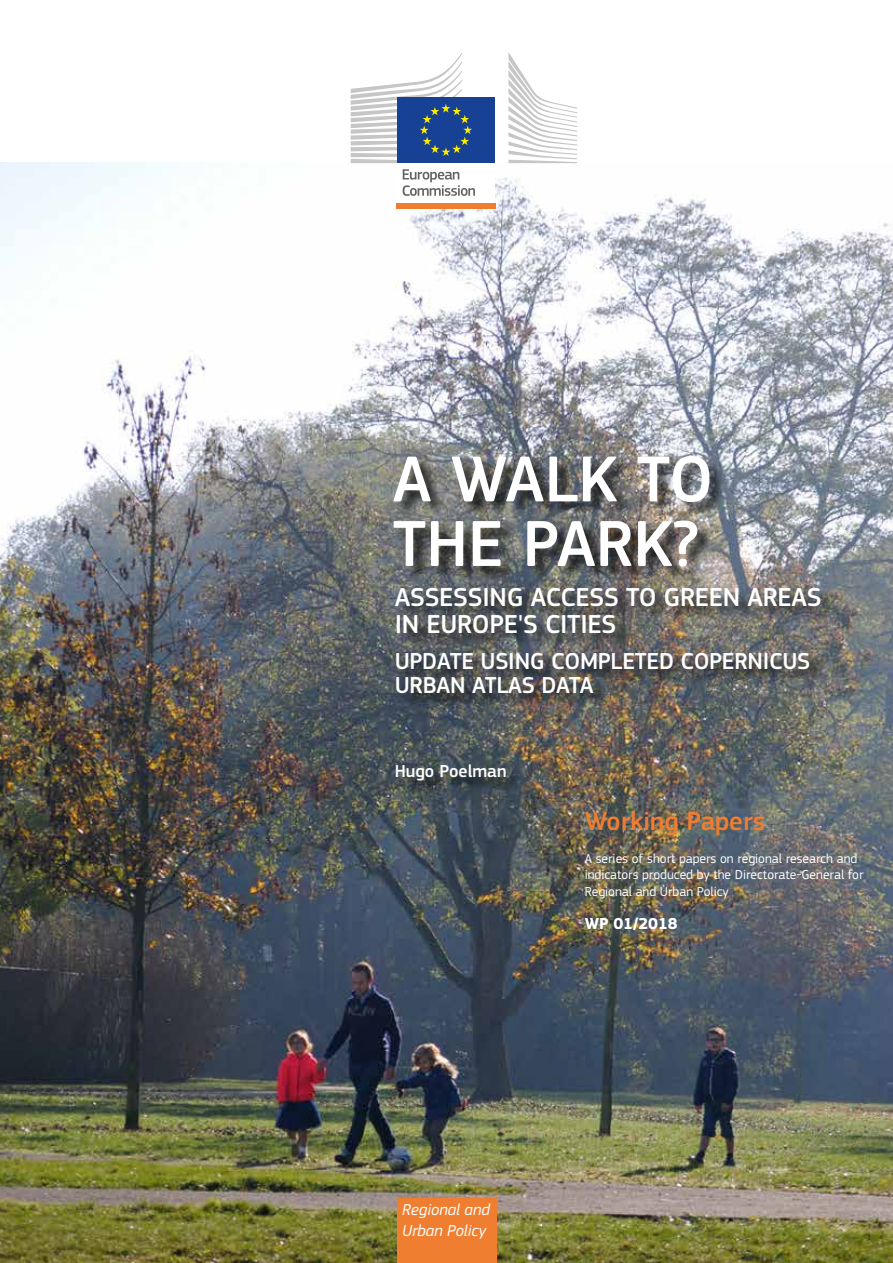
<style>
.page{position:relative;width:893px;height:1263px;background:#fff}
.page>*{position:absolute;margin:0;border:0;box-sizing:border-box;transform-origin:0 0}
.t1{font:500 67.5px/64.5px "EC Square Sans Pro";color:#fff}
.t2{font:500 27px/27px "EC Square Sans Pro";letter-spacing:-.01em;color:#fff}
.t3{font:500 27px "EC Square Sans Pro";color:#f07e31}
.t4{font:500 24px/24px "EC Square Sans Pro";letter-spacing:-.01em;color:#fff}
.t5{font:500 18px "EC Square Sans Pro";color:#fff}
.t6{font:italic 16.5px/21px "EC Square Sans Pro";color:#fff}
.t7{font:700 16.5px "EC Square Sans Pro";color:#fff}
.t8{font:13.5px/16.5px "EC Square Sans Pro";color:#fff}
</style>
<div class="page">
<img style="left:0;top:162px;width:893px;height:1101px">
<div style="left:397px;top:1198px;width:99px;height:65px;background:#f07e31"></div>
<div style="left:394px;top:456px;width:442px;height:340px;background:#000;opacity:.75"></div>
<div style="left:397px;top:161px;width:98px;height:44px;background:#fff"></div>
<div style="left:397px;top:98px;width:98px;height:65px;background:#164194"></div>
<svg style="left:351px;top:53px;width:121px;height:110px"></svg>
<svg style="left:508px;top:52px;width:69px;height:111px"></svg>
<svg style="left:403px;top:169px;width:72px;height:27px"></svg>
<div style="left:397px;top:203px;width:99px;height:6px;background:#f07e31"></div>
<h1 class="t1" style="left:393px;top:448px;width:322px">A WALK TO<br>THE PARK?</h1>
<h2 class="t2" style="left:395px;top:584px;width:428px">ASSESSING ACCESS TO GREEN AREAS<br>IN EUROPE'S CITIES</h2>
<h3 class="t4" style="left:395px;top:650px;width:417px">UPDATE USING COMPLETED COPERNICUS<br>URBAN ATLAS DATA</h3>
<h3 class="t5" style="left:395px;top:761px;width:113px">Hugo Poelman</h3>
<h2 class="t3" style="left:585px;top:805px;width:182px">Working Papers</h2>
<p class="t8" style="left:585px;top:850px;width:280px">A series of short papers on regional research and indicators produced by the Directorate-General for<br>Regional and Urban Policy</p>
<p class="t7" style="left:585px;top:913px;width:95px">WP 01/2018</p>
<p class="t6" style="left:402px;top:1199px;width:89px">Regional and<br>Urban Policy</p>
</div>
